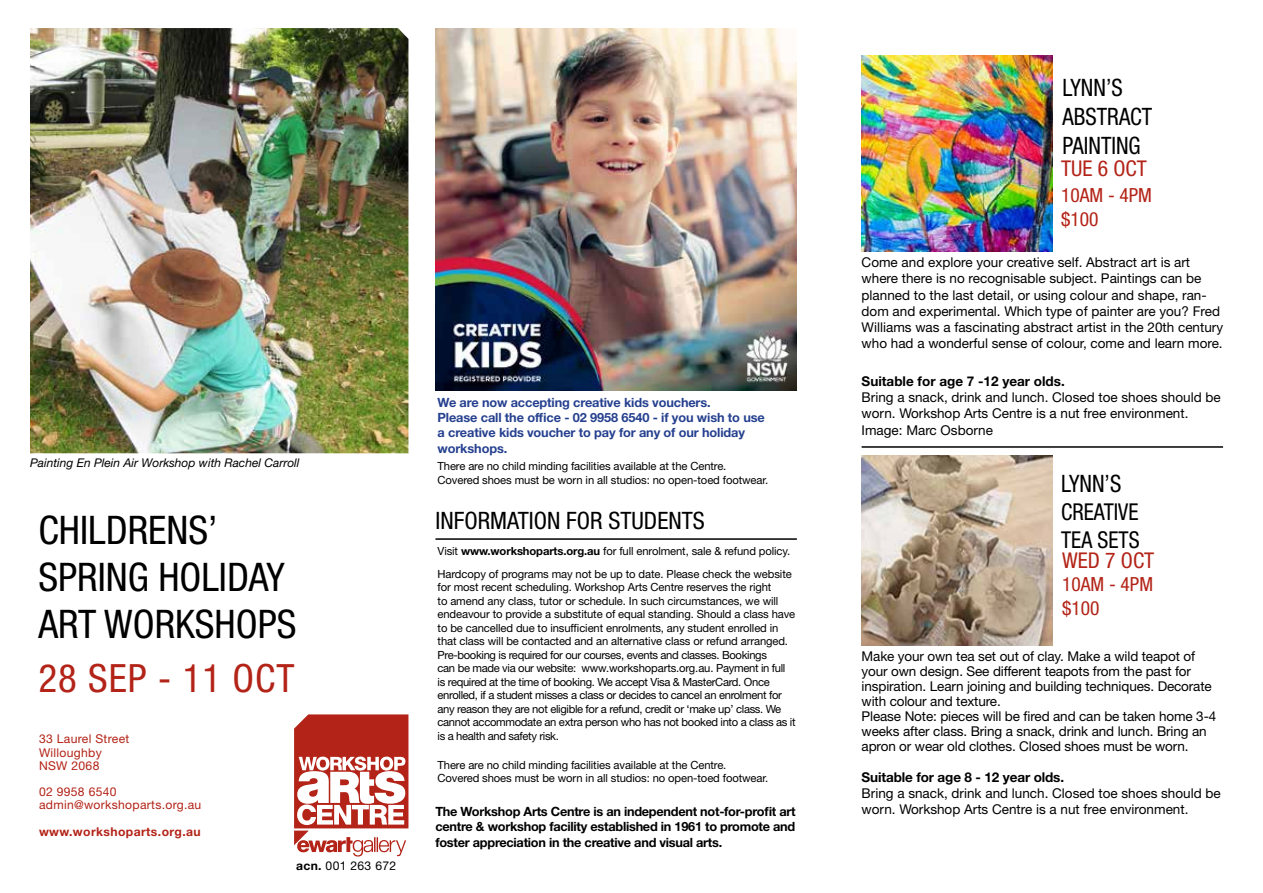
<style>
.page{position:relative;width:1263px;height:893px;background:#fff}
.page>*{position:absolute;margin:0;border:0;box-sizing:border-box;transform-origin:0 0}
.t1{font:condensed 39.45px/47.4px "Helvetica Neue LT Std";color:#000}
.t2{font:condensed 39px "Helvetica Neue LT Std";letter-spacing:.025em;color:#b32317}
.t3{font:condensed 24px/28.8px "Helvetica Neue LT Std";color:#000;scale:.94 1}
.t4{font:condensed 24px "Helvetica Neue LT Std";color:#000}
.t5{font:condensed 23.25px/27.9px "Helvetica Neue LT Std";color:#000;scale:.94 1}
.t6{font:condensed 21.75px "Helvetica Neue LT Std";color:#b32317}
.t7{font:condensed 19.5px/23.4px "Helvetica Neue LT Std";color:#b32317}
.t8{font:13.5px/16.2px "Helvetica Neue LT Std";color:#000}
.t9{font:700 13.5px "Helvetica Neue LT Std";letter-spacing:-.005em;color:#000}
.t10{font:700 12.75px/15.3px "Helvetica Neue LT Std";letter-spacing:-.02em;color:#000;text-align:justify}
.t11{font:700 12.75px/15.3px "Helvetica Neue LT Std";letter-spacing:-.01em;color:#25408f}
.t12{font:12.15px/13.2px "Helvetica Neue LT Std";letter-spacing:.025em;color:#b32317}
.t13{font:700 12.15px "Helvetica Neue LT Std";letter-spacing:.035em;color:#b32317}
.t14{font:12.15px "Helvetica Neue LT Std";letter-spacing:.025em;color:#000}
.t15{font:italic 12px "Helvetica Neue LT Std";color:#000}
.t16{font:11.25px/13.5px "Helvetica Neue LT Std";letter-spacing:-.03em;color:#000}
.t17{font:11.25px/13.5px "Helvetica Neue LT Std";letter-spacing:-.01em;color:#000}
.s1{font-weight:700}
</style>
<div class="page">
<svg style="left:294px;top:714px;width:114px;height:142px"></svg>
<img style="left:30px;top:28px;width:378px;height:425px">
<hr style="left:435px;top:538px;width:362px;height:2px;background:#000">
<img style="left:435px;top:28px;width:362px;height:363px">
<img style="left:862px;top:55px;width:190px;height:197px">
<img style="left:862px;top:456px;width:190px;height:189px">
<hr style="left:862px;top:446px;width:361px;height:2px;background:#000">
<p class="t15" style="left:30px;top:456px;width:271px">Painting En Plein Air Workshop with Rachel Carroll</p>
<h1 class="t1" style="left:39px;top:506px;width:259px">CHILDRENS’<br>SPRING HOLIDAY<br>ART WORKSHOPS</h1>
<h2 class="t2" style="left:39px;top:655px;width:257px">28 SEP - 11 OCT</h2>
<p class="t12" style="left:39px;top:732px;width:92px">33 Laurel Street<br>Willoughby<br>NSW 2068</p>
<p class="t12" style="left:39px;top:785px;width:164px">02 9958 6540 admin@workshoparts.org.au</p>
<p class="t13" style="left:39px;top:824px;width:163px">www.workshoparts.org.au</p>
<p class="t14" style="left:296px;top:858px;width:102px"><span class="s1">acn.</span> 001 263 672</p>
<p class="t11" style="left:438px;top:394px;width:329px">We are now accepting creative kids vouchers.<br>Please call the office - 02 9958 6540 - if you wish to use a creative kids voucher to pay for any of our holiday workshops.</p>
<p class="t17" style="left:438px;top:459px;width:332px">There are no child minding facilities available at the Centre.<br>Covered shoes must be worn in all studios: no open-toed footwear.</p>
<h3 class="t4" style="left:435px;top:506px;width:271px">INFORMATION FOR STUDENTS</h3>
<p class="t17" style="left:438px;top:540px;width:356px;line-height:22.5px">Visit <span class="s1">www.workshoparts.org.au</span> for full enrolment, sale &amp; refund policy.<br>Hardcopy of programs may not be up to date. Please check the website</p>
<p class="t16" style="left:438px;top:580px;width:359px">for most recent scheduling. Workshop Arts Centre reserves the right<br>to amend any class, tutor or schedule. In such circumstances, we will endeavour to provide a substitute of equal standing. Should a class have to be cancelled due to insufficient enrolments, any student enrolled in that class will be contacted and an alternative class or refund arranged.<br>Pre-booking is required for our courses, events and classes. Bookings<br>can be made via our website: www.workshoparts.org.au. Payment in full is required at the time of booking. We accept Visa &amp; MasterCard. Once enrolled, if a student misses a class or decides to cancel an enrolment for any reason they are not eligible for a refund, credit or ‘make up’ class. We cannot accommodate an extra person who has not booked into a class as it is a health and safety risk.</p>
<p class="t17" style="left:438px;top:758px;width:332px">There are no child minding facilities available at the Centre.<br>Covered shoes must be worn in all studios: no open-toed footwear.</p>
<p class="t10" style="left:435px;top:804px;width:362px">The Workshop Arts Centre is an independent not-for-profit art centre &amp; workshop facility established in 1961 to promote and foster appreciation in the creative and visual arts.</p>
<h3 class="t3" style="left:1062px;top:73px;width:97px">LYNN’S<br>ABSTRACT<br>PAINTING</h3>
<h3 class="t6" style="left:1061px;top:156px;width:87px">TUE 6 OCT</h3>
<h3 class="t7" style="left:1061px;top:183px;width:92px">10AM - 4PM $100</h3>
<p class="t8" style="left:862px;top:254px;width:363px">Come and explore your creative self. Abstract art is art where there is no recognisable subject. Paintings can be planned to the last detail, or using colour and shape, ran&shy;dom and experimental. Which type of painter are you? Fred Williams was a fascinating abstract artist in the 20th century who had a wonderful sense of colour, come and learn more.</p>
<p class="t9" style="left:862px;top:373px;width:205px">Suitable for age 7 -12 year olds.</p>
<p class="t8" style="left:862px;top:389px;width:361px">Bring a snack, drink and lunch. Closed toe shoes should be worn. Workshop Arts Centre is a nut free environment.<br>Image: Marc Osborne</p>
<h3 class="t3" style="left:1061px;top:469px;width:65px">LYNN’S</h3>
<h3 class="t5" style="left:1061px;top:498px;width:85px">CREATIVE<br>TEA SETS</h3>
<h3 class="t6" style="left:1062px;top:548px;width:94px">WED 7 OCT</h3>
<h3 class="t7" style="left:1062px;top:573px;width:92px">10AM - 4PM $100</h3>
<p class="t8" style="left:862px;top:649px;width:356px;line-height:15px">Make your own tea set out of clay. Make a wild teapot of your own design. See different teapots from the past for inspiration. Learn joining and building techniques. Decorate with colour and texture.<br>Please Note: pieces will be fired and can be taken home 3-4 weeks after class. Bring a snack, drink and lunch. Bring an apron or wear old clothes. Closed shoes must be worn.</p>
<p class="t9" style="left:862px;top:769px;width:204px">Suitable for age 8 - 12 year olds.</p>
<p class="t8" style="left:862px;top:785px;width:361px">Bring a snack, drink and lunch. Closed toe shoes should be worn. Workshop Arts Centre is a nut free environment.</p>
</div>
